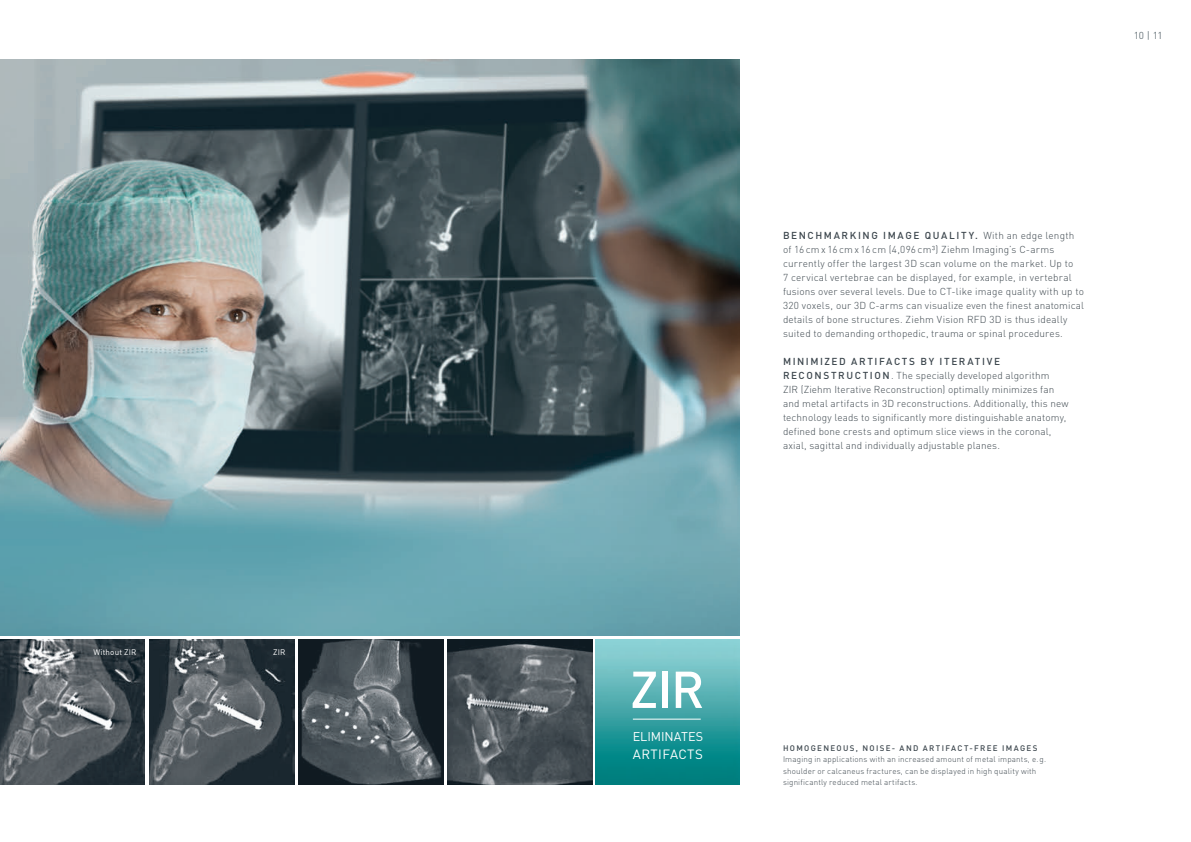
<style>
.page{position:relative;width:1191px;height:842px;background:#fff}
.page>*{position:absolute;margin:0;border:0;box-sizing:border-box;transform-origin:0 0}
.t1{font:500 51px "DIN";color:#fff}
.t2{font:13.3px "DIN";color:#fff}
.t3{font:12.6px "DIN";color:#fff}
.t4{font:300 10px/14px "DIN";letter-spacing:.015em;color:#3d474e}
.t5{font:500 10px "DIN";letter-spacing:.155em;color:#3d474e}
.t6{font:10px "DIN";color:#6a767c}
.t7{font:300 8px/11.2px "DIN";letter-spacing:.02em;color:#3d474e}
.t8{font:500 8px "DIN";letter-spacing:.17em;color:#3d474e}
.t9{font:8px "DIN";letter-spacing:.025em;color:#fff}
.s1{font-weight:500}
</style>
<div class="page">
<img style="left:0;top:60px;width:739px;height:576px">
<img style="left:447px;top:640px;width:145px;height:145px">
<img style="left:298px;top:640px;width:145px;height:145px">
<img style="left:595px;top:640px;width:144px;height:145px">
<hr style="left:633px;top:719px;width:67px;height:1px;background:#fff">
<img style="left:0;top:640px;width:145px;height:145px">
<img style="left:149px;top:640px;width:145px;height:145px">
<p class="t9" style="left:93px;top:647px;width:44px">WITHOUT ZI R</p>
<p class="t9" style="left:273px;top:647px;width:14px">ZI R</p>
<p class="t6" style="left:1133px;top:29px;width:31px">10 | 11</p>
<p class="t4" style="left:783px;top:228px;width:303px"><span class="s1">BENCHMARKING I MAGE QUA LIT Y.</span> With an edge length of 16 cm x 16 cm x 16 cm (4,096 cm³) Ziehm I maging’s C-arms currently offer the largest 3D scan volume on the market. U p to<br>7 cervical vertebrae can be displayed, for example, in vertebral fusions over several levels. D ue to CT-like image quality with up to 320 voxels, our 3D C-arms can visualize even the finest anatomical details of bone structures. Ziehm Vision RFD 3D is thus ideally suited to demanding orthopedic, trauma or spinal procedures.</p>
<p class="t5" style="left:783px;top:355px;width:77px">M INIMIZED ART</p>
<p class="t5" style="left:874px;top:355px;width:93px">IFACTS BY IT ERAT</p>
<p class="t5" style="left:982px;top:355px;width:20px">IVE</p>
<p class="t5" style="left:783px;top:369px;width:49px">RECONSTR</p>
<p class="t4" style="left:783px;top:368px;width:287px;text-indent:63px"><span class="s1">U C T ION</span> . The specially developed algorithm<br>ZIR (Ziehm Iterative Reconstruction) optimally minimizes fan and metal artifacts in 3D reconstructions. Additionally, this new technology leads to significantly more distinguishable anatomy, defined bone crests and optimum slice views in the coronal, axial, sagittal and individually adjustable planes.</p>
<h1 class="t1" style="left:630px;top:657px;width:76px">ZIR</h1>
<p class="t3" style="left:633px;top:728px;width:72px">ELIMINATES</p>
<h2 class="t2" style="left:633px;top:746px;width:10px">ART</h2>
<h2 class="t2" style="left:658px;top:746px;width:13px">IFACT</h2>
<h2 class="t2" style="left:695px;top:746px;width:9px">S</h2>
<p class="t8" style="left:783px;top:743px;width:147px">HOMOGENEOUS, NOISE- A ND ART</p>
<p class="t8" style="left:942px;top:743px;width:97px">IFA CT-FR EE IMAGES</p>
<p class="t7" style="left:783px;top:754px;width:265px">I maging in applications with an increased amount of metal impants, e. g. shoulder or calcaneus fractures, can be displayed in high quality with significantly reduced metal artifacts.</p>
</div>
